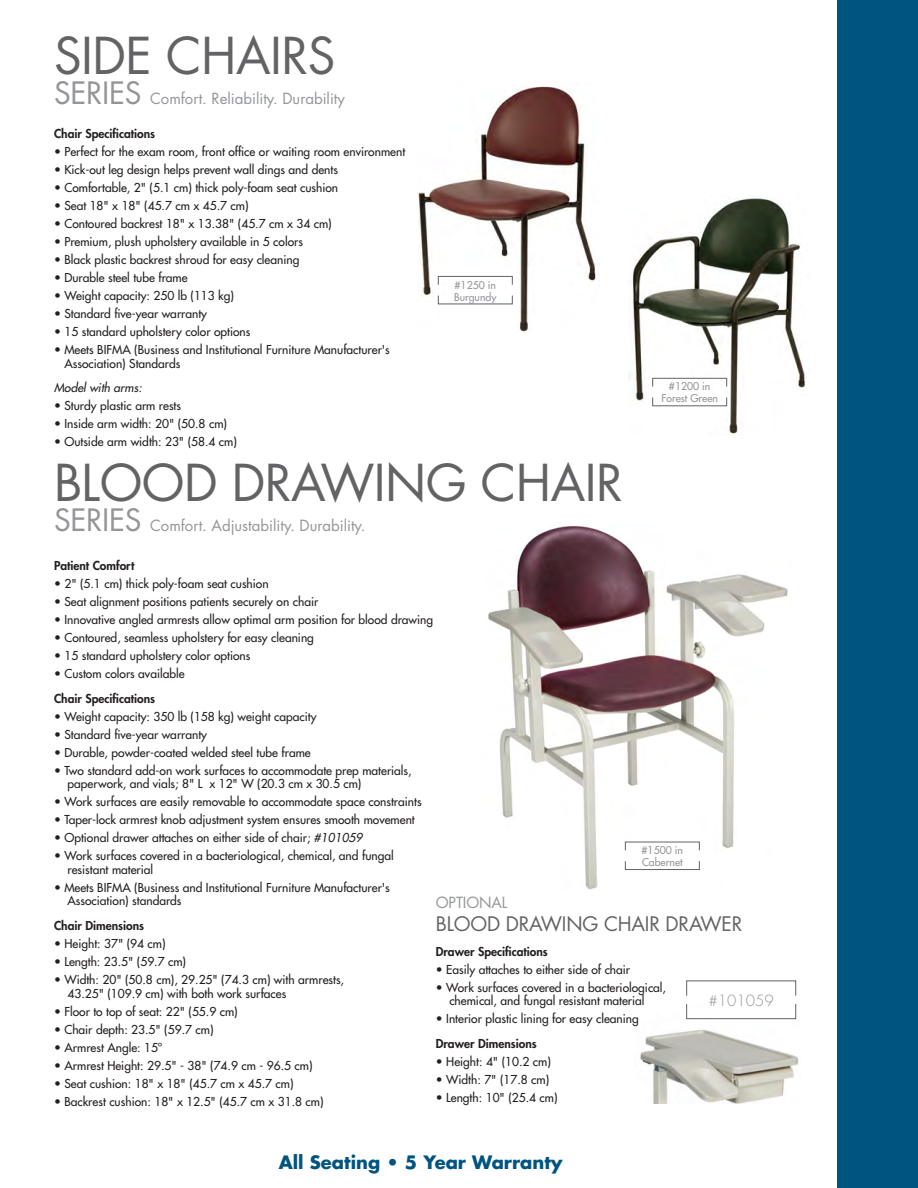
<style>
.page{position:relative;width:918px;height:1188px;background:#fff}
.page>*{position:absolute;margin:0;border:0;box-sizing:border-box;transform-origin:0 0}
.t1{font:49.5px "Futura";letter-spacing:-.01em;color:#636366}
.t2{font:19.5px "Futura";letter-spacing:-.01em;color:#636366}
.t3{font:700 18px "Futura";color:#005480}
.t4{font:15px "Futura";color:#939598}
.t5{font:300 15px "Futura";color:#939598}
.t6{font:12px/13.5px "Futura";color:#231f20}
.t7{font:800 12px "Futura";color:#231f20}
.t8{font:italic 12px "Futura";color:#231f20}
.t9{font:10.5px/12px "Futura";color:#939598}
.s1{font-size:30px}
.s2{font-style:italic}
</style>
<div class="page">
<div style="left:837px;top:0;width:81px;height:1188px;background:#005480"></div>
<img style="left:640px;top:1006px;width:159px;height:97px">
<img style="left:629px;top:198px;width:177px;height:238px">
<img style="left:488px;top:526px;width:300px;height:364px">
<img style="left:419px;top:86px;width:181px;height:246px">
<svg style="left:686px;top:980px;width:110px;height:39px"></svg>
<svg style="left:652px;top:378px;width:75px;height:29px"></svg>
<svg style="left:625px;top:841px;width:75px;height:29px"></svg>
<svg style="left:438px;top:276px;width:75px;height:29px"></svg>
<h1 class="t1" style="left:54px;top:24px;width:283px">SIDE CHAIRS</h1>
<p class="t4" style="left:54px;top:89px;width:293px"><span class="s1">SERIES</span> Comfort. Reliability. Durability</p>
<p class="t7" style="left:54px;top:126px;width:103px">Chair Specifications</p>
<p class="t6" style="left:54px;top:145px;width:353px">• Perfect for the exam room, front office or waiting room environment</p>
<p class="t6" style="left:54px;top:163px;width:285px">• Kick-out leg design helps prevent wall dings and dents</p>
<p class="t6" style="left:54px;top:181px;width:286px">• Comfortable, 2" (5.1 cm) thick poly-foam seat cushion</p>
<p class="t6" style="left:54px;top:199px;width:196px">• Seat 18" x 18" (45.7 cm x 45.7 cm)</p>
<p class="t6" style="left:54px;top:217px;width:279px">• Contoured backrest 18" x 13.38" (45.7 cm x 34 cm)</p>
<p class="t6" style="left:54px;top:235px;width:250px">• Premium, plush upholstery available in 5 colors</p>
<p class="t6" style="left:54px;top:253px;width:247px">• Black plastic backrest shroud for easy cleaning</p>
<p class="t6" style="left:54px;top:271px;width:135px">• Durable steel tube frame</p>
<p class="t6" style="left:54px;top:289px;width:182px">• Weight capacity: 250 lb (113 kg)</p>
<p class="t6" style="left:54px;top:307px;width:155px">• Standard five-year warranty</p>
<p class="t6" style="left:54px;top:325px;width:198px">• 15 standard upholstery color options</p>
<p class="t6" style="left:64px;top:343px;width:327px;text-indent:-10px">• Meets BIFMA (Business and Institutional Furniture Manufacturer's<br>Association) Standards</p>
<p class="t8" style="left:54px;top:380px;width:89px">Model with arms:</p>
<p class="t6" style="left:54px;top:399px;width:129px">• Sturdy plastic arm rests</p>
<p class="t6" style="left:54px;top:417px;width:175px">• Inside arm width: 20" (50.8 cm)</p>
<p class="t6" style="left:54px;top:435px;width:184px">• Outside arm width: 23" (58.4 cm)</p>
<p class="t9" style="left:454px;top:279px;width:44px">#1250 in<br>Burgundy</p>
<h1 class="t1" style="left:54px;top:451px;width:571px">BLOOD DRAWING CHAIR</h1>
<p class="t4" style="left:54px;top:516px;width:313px"><span class="s1">SERIES</span> Comfort. Adjustability. Durability.</p>
<p class="t9" style="left:661px;top:381px;width:58px;text-align:center">#1200 in<br>Forest Green</p>
<p class="t7" style="left:54px;top:558px;width:82px">Patient Comfort</p>
<p class="t6" style="left:54px;top:577px;width:216px">• 2" (5.1 cm) thick poly-foam seat cushion</p>
<p class="t6" style="left:54px;top:595px;width:266px">• Seat alignment positions patients securely on chair</p>
<p class="t6" style="left:54px;top:613px;width:381px">• Innovative angled armrests allow optimal arm position for blood drawing</p>
<p class="t6" style="left:54px;top:631px;width:261px">• Contoured, seamless upholstery for easy cleaning</p>
<p class="t6" style="left:54px;top:649px;width:198px">• 15 standard upholstery color options</p>
<p class="t6" style="left:54px;top:667px;width:132px">• Custom colors available</p>
<p class="t7" style="left:54px;top:691px;width:103px">Chair Specifications</p>
<p class="t6" style="left:54px;top:710px;width:264px">• Weight capacity: 350 lb (158 kg) weight capacity</p>
<p class="t6" style="left:54px;top:728px;width:155px">• Standard five-year warranty</p>
<p class="t6" style="left:54px;top:746px;width:258px">• Durable, powder-coated welded steel tube frame</p>
<p class="t6" style="left:68px;top:764px;width:346px;text-indent:-14px">• Two standard add-on work surfaces to accommodate prep materials, paperwork, and vials; 8" L x 12" W (20.3 cm x 30.5 cm)</p>
<p class="t6" style="left:54px;top:795px;width:369px">• Work surfaces are easily removable to accommodate space constraints</p>
<p class="t6" style="left:54px;top:813px;width:362px">• Taper-lock armrest knob adjustment system ensures smooth movement</p>
<p class="t6" style="left:54px;top:831px;width:310px">• Optional drawer attaches on either side of chair; <span class="s2">#101059</span></p>
<p class="t6" style="left:68px;top:849px;width:328px;text-indent:-14px">• Work surfaces covered in a bacteriological, chemical, and fungal resistant material</p>
<p class="t6" style="left:68px;top:881px;width:324px;text-indent:-14px">• Meets BIFMA (Business and Institutional Furniture Manufacturer's<br>Association) standards</p>
<p class="t7" style="left:54px;top:918px;width:92px">Chair Dimensions</p>
<p class="t6" style="left:54px;top:937px;width:113px">• Height: 37" (94 cm)</p>
<p class="t6" style="left:54px;top:955px;width:134px">• Length: 23.5" (59.7 cm)</p>
<p class="t6" style="left:68px;top:973px;width:278px;text-indent:-14px">• Width: 20" (50.8 cm), 29.25" (74.3 cm) with armrests,<br>43.25" (109.9 cm) with both work surfaces</p>
<p class="t6" style="left:54px;top:1005px;width:185px">• Floor to top of seat: 22" (55.9 cm)</p>
<p class="t6" style="left:54px;top:1023px;width:161px">• Chair depth: 23.5" (59.7 cm)</p>
<p class="t6" style="left:54px;top:1041px;width:109px">• Armrest Angle: 15º</p>
<p class="t6" style="left:54px;top:1059px;width:260px">• Armrest Height: 29.5" - 38" (74.9 cm - 96.5 cm)</p>
<p class="t6" style="left:54px;top:1077px;width:241px">• Seat cushion: 18" x 18" (45.7 cm x 45.7 cm)</p>
<p class="t6" style="left:54px;top:1095px;width:271px">• Backrest cushion: 18" x 12.5" (45.7 cm x 31.8 cm)</p>
<p class="t9" style="left:642px;top:844px;width:43px">#1500 in<br>Cabernet</p>
<p class="t4" style="left:436px;top:892px;width:73px">OPTIONAL</p>
<h2 class="t2" style="left:436px;top:911px;width:308px">BLOOD DRAWING CHAIR DRAWER</h2>
<p class="t7" style="left:436px;top:944px;width:114px">Drawer Specifications</p>
<p class="t6" style="left:436px;top:962px;width:196px">• Easily attaches to either side of chair</p>
<p class="t6" style="left:449px;top:980px;width:218px;text-indent:-14px">• Work surfaces covered in a bacteriological, chemical, and fungal resistant material</p>
<p class="t6" style="left:436px;top:1012px;width:204px">• Interior plastic lining for easy cleaning</p>
<p class="t7" style="left:436px;top:1036px;width:103px">Drawer Dimensions</p>
<p class="t6" style="left:436px;top:1055px;width:117px">• Height: 4" (10.2 cm)</p>
<p class="t6" style="left:436px;top:1073px;width:115px">• Width: 7" (17.8 cm)</p>
<p class="t6" style="left:436px;top:1091px;width:123px">• Length: 10" (25.4 cm)</p>
<p class="t5" style="left:709px;top:991px;width:67px">#101059</p>
<h3 class="t3" style="left:279px;top:1150px;width:285px">All Seating • 5 Year Warranty</h3>
</div>
